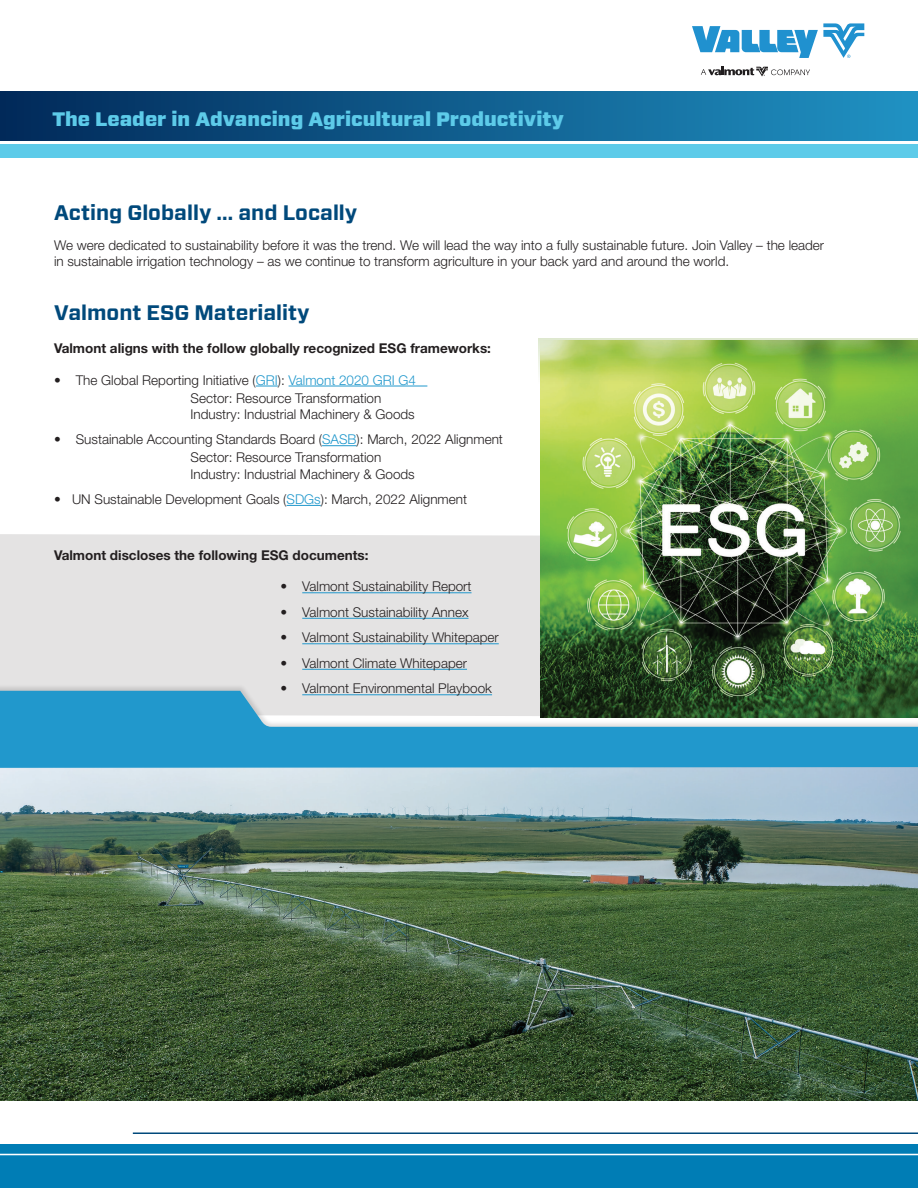
<style>
.page{position:relative;width:918px;height:1188px;background:#fff}
.page>*{position:absolute;margin:0;border:0;box-sizing:border-box;transform-origin:0 0}
.t1{font:700 21px "Forza";color:#00497b}
.t2{font:900 19.5px "Forza";color:#5dcbe9}
.t3{font:300 13.5px/18px "Helvetica Neue LT Pro";color:#231f20}
.t4{font:700 13.5px "Helvetica Neue LT Pro";color:#231f20}
.s1{color:#2198cc}
</style>
<div class="page">
<img style="left:0;top:769px;width:918px;height:331px">
<div style="left:0;top:534px;width:540px;height:150px;background:#e4e3e3"></div>
<div style="left:0;top:684px;width:918px;height:85px;background:#231f20;opacity:.15"></div>
<svg style="left:0;top:691px;width:918px;height:77px;background:#4eaad1"></svg>
<svg style="left:256px;top:386px;width:22px;height:1px"></svg>
<hr style="left:289px;top:386px;width:138px;height:1px;background:#2198cc">
<hr style="left:322px;top:445px;width:35px;height:1px;background:#2198cc">
<hr style="left:287px;top:505px;width:34px;height:1px;background:#2198cc">
<hr style="left:302px;top:592px;width:170px;height:1px;background:#2198cc">
<hr style="left:302px;top:618px;width:167px;height:1px;background:#2198cc">
<hr style="left:302px;top:643px;width:197px;height:1px;background:#2198cc">
<hr style="left:302px;top:669px;width:165px;height:1px;background:#2198cc">
<hr style="left:302px;top:694px;width:190px;height:1px;background:#2198cc">
<img style="left:540px;top:450px;width:378px;height:267px">
<svg style="left:539px;top:338px;width:379px;height:112px;background:#a2c95d"></svg>
<div style="left:0;top:1144px;width:918px;height:44px;background:#007db5"></div>
<hr style="left:133px;top:1132px;width:785px;height:2px;background:#00497b">
<svg style="left:701px;top:67px;width:109px;height:9px"></svg>
<svg style="left:692px;top:23px;width:172px;height:35px"></svg>
<div style="left:0;top:92px;width:918px;height:49px;background:linear-gradient(to right,#012959,#2092c3)"></div>
<div style="left:0;top:145px;width:918px;height:13px;background:#5dcbe9"></div>
<h2 class="t2" style="left:52px;top:106px;width:513px">The Leader in Advancing Agricultural Productivity</h2>
<h1 class="t1" style="left:54px;top:199px;width:305px">Acting Globally … and Locally</h1>
<p class="t3" style="left:54px;top:237px;width:772px;line-height:16.2px">We were dedicated to sustainability before it was the trend. We will lead the way into a fully sustainable future. Join Valley – the leader in sustainable irrigation technology – as we continue to transform agriculture in your back yard and around the world.</p>
<h1 class="t1" style="left:54px;top:299px;width:257px">Valmont ESG Materiality</h1>
<p class="t4" style="left:54px;top:340px;width:439px">Valmont aligns with the follow globally recognized ESG frameworks:</p>
<p class="t3" style="left:191px;top:371px;width:227px;text-indent:-137px">• The Global Reporting Initiative (<span class="s1">GRI</span>): <span class="s1">Valmont 2020 GRI G4<br></span>Sector: Resource Transformation</p>
<p class="t3" style="left:191px;top:405px;width:226px">Industry: Industrial Machinery &amp; Goods</p>
<p class="t3" style="left:191px;top:430px;width:314px;text-indent:-137px">• Sustainable Accounting Standards Board (<span class="s1">SASB</span>): March, 2022 Alignment<br>Sector: Resource Transformation</p>
<p class="t3" style="left:191px;top:464px;width:226px">Industry: Industrial Machinery &amp; Goods</p>
<p class="t3" style="left:54px;top:490px;width:415px">• UN Sustainable Development Goals (<span class="s1">SDGs</span>): March, 2022 Alignment</p>
<p class="t4" style="left:54px;top:547px;width:316px">Valmont discloses the following ESG documents:</p>
<p class="t3" style="left:281px;top:577px;width:193px">• Valmont Sustainability Report</p>
<p class="t3" style="left:281px;top:603px;width:190px">• Valmont Sustainability Annex</p>
<p class="t3" style="left:281px;top:628px;width:220px">• Valmont Sustainability Whitepaper</p>
<p class="t3" style="left:281px;top:654px;width:188px">• Valmont Climate Whitepaper</p>
<p class="t3" style="left:281px;top:679px;width:213px">• Valmont Environmental Playbook</p>
</div>
